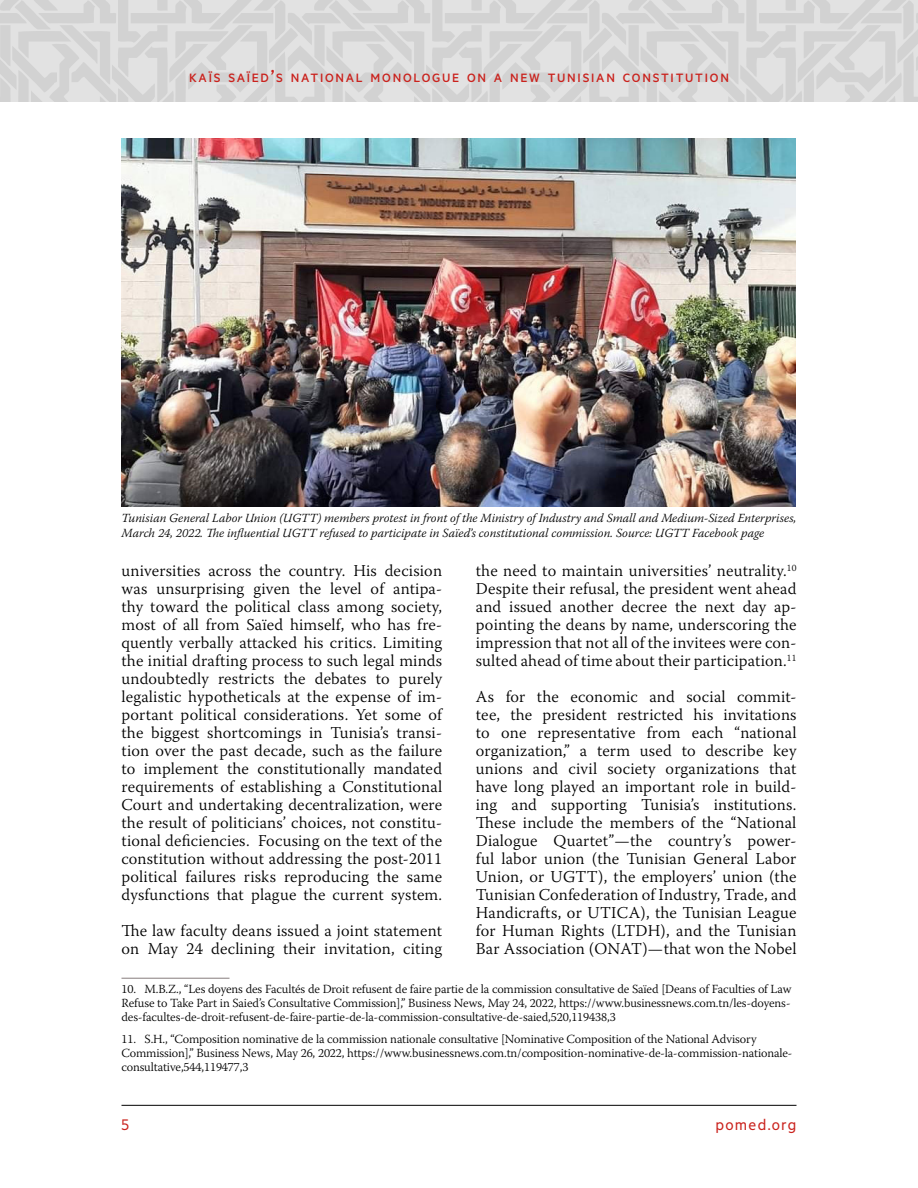
<style>
.page{position:relative;width:918px;height:1188px;background:#fff}
.page>*{position:absolute;margin:0;border:0;box-sizing:border-box;transform-origin:0 0}
.t1{font:17.25px "Metric";letter-spacing:.075em;color:#ca221d}
.t2{font:300 16.5px/18px "Warnock Pro";letter-spacing:.01em;color:#000;text-align:justify}
.t3{font:500 13.65px "Metric";letter-spacing:.13em;color:#ca221d}
.t4{font:300 12.3px/14.4px "Warnock Pro";letter-spacing:-.01em;color:#000;text-align:justify}
.t5{font:italic 300 12.3px/14.4px "Warnock Pro";color:#000}
.s1{font-size:19.5px}
</style>
<div class="page">
<hr style="left:122px;top:1105px;width:674px;height:1px;background:#000">
<svg style="left:0;top:0;width:918px;height:102px;background:#d9d9d9"></svg>
<hr style="left:122px;top:978px;width:108px;height:1px;background:#877c7c">
<img style="left:122px;top:138px;width:674px;height:369px">
<p class="t3" style="left:189px;top:70px;width:541px">KAÏS SAÏED<span class="s1">’</span>S NATIONAL MONOLOGUE ON A NEW TUNISIAN CONSTITUTION</p>
<p class="t5" style="left:122px;top:511px;width:677px">Tunisian General Labor Union (UGTT) members protest in front of the Ministry of Industry and Small and Medium-Sized Enterprises,<br>March 24, 2022. The influential UGTT refused to participate in Saïed’s constitutional commission. Source: UGTT Facebook page</p>
<p class="t2" style="left:476px;top:561px;width:322px">the need to maintain universities’ neutrality.<sup>10<br></sup>Despite their refusal, the president went ahead and issued another decree the next day ap&shy;pointing the deans by name, underscoring the impression that not all of the invitees were con&shy;sulted ahead of time about their participation.<sup>11</sup></p>
<p class="t2" style="left:476px;top:687px;width:322px">As for the economic and social commit&shy;tee, the president restricted his invitations to one representative from each “national organization,” a term used to describe key unions and civil society organizations that have long played an important role in build&shy;ing and supporting Tunisia’s institutions.<br>These include the members of the “National Dialogue Quartet”—the country’s power&shy;ful labor union (the Tunisian General Labor Union, or UGTT), the employers’ union (the Tunisian Confederation of Industry, Trade, and Handicrafts, or UTICA), the Tunisian League for Human Rights (LTDH), and the Tunisian Bar Association (ONAT)—that won the Nobel</p>
<p class="t2" style="left:122px;top:561px;width:322px">universities across the country. His decision was unsurprising given the level of antipa&shy;thy toward the political class among society, most of all from Saïed himself, who has fre&shy;quently verbally attacked his critics. Limiting the initial drafting process to such legal minds undoubtedly restricts the debates to purely legalistic hypotheticals at the expense of im&shy;portant political considerations. Yet some of the biggest shortcomings in Tunisia’s transi&shy;tion over the past decade, such as the failure to implement the constitutionally mandated requirements of establishing a Constitutional Court and undertaking decentralization, were the result of politicians’ choices, not constitu&shy;tional deficiencies. Focusing on the text of the constitution without addressing the post-2011 political failures risks reproducing the same dysfunctions that plague the current system.</p>
<p class="t2" style="left:122px;top:921px;width:322px">The law faculty deans issued a joint statement on May 24 declining their invitation, citing</p>
<p class="t4" style="left:122px;top:981px;width:672px">10. M.B.Z., “Les doyens des Facultés de Droit refusent de faire partie de la commission consultative de Saïed [Deans of Faculties of Law Refuse to Take Part in Saied’s Consultative Commission],” Business News, May 24, 2022, https://www.businessnews.com.tn/les-doyens&shy;des-facultes-de-droit-refusent-de-faire-partie-de-la-commission-consultative-de-saied,520,119438,3</p>
<p class="t4" style="left:122px;top:1031px;width:672px;text-align:left">11. S.H., “Composition nominative de la commission nationale consultative [Nominative Composition of the National Advisory<br>Commission],” Business News, May 26, 2022, https://www.businessnews.com.tn/composition-nominative-de-la-commission-nationale&shy;consultative,544,119477,3</p>
<p class="t1" style="left:122px;top:1115px;width:9px">5</p>
<p class="t1" style="left:715px;top:1115px;width:83px">pomed.org</p>
</div>
